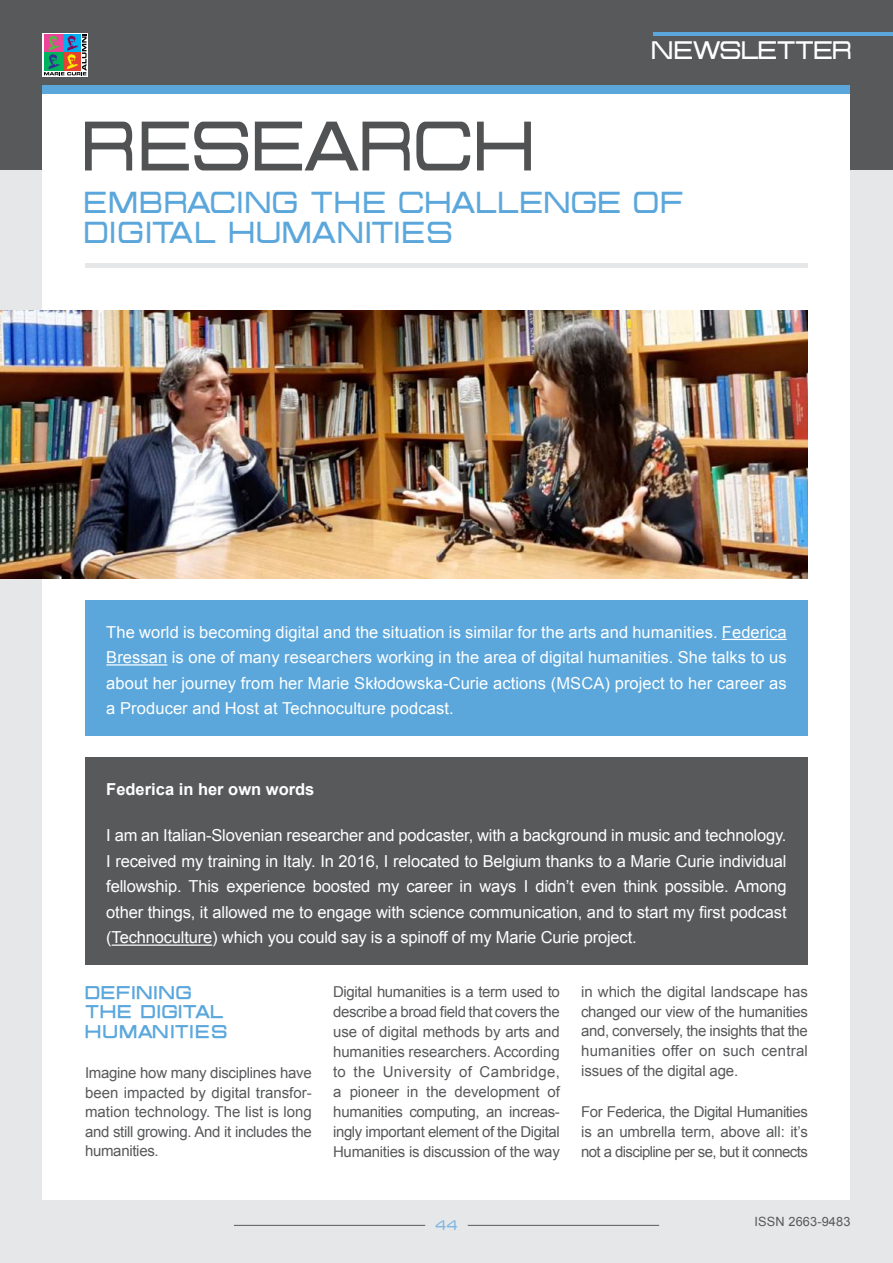
<style>
.page{position:relative;width:893px;height:1263px;background:#e6e7e8}
.page>*{position:absolute;margin:0;border:0;box-sizing:border-box;transform-origin:0 0}
.t1{font:69px "Probert";color:#515254}
.t2{font:30px/30px "Probert";letter-spacing:.02em;color:#5ba7dc}
.t3{font:25.05px "Probert";letter-spacing:-.035em;color:#fff}
.t4{font:700 18px/19.5px "Probert";letter-spacing:.06em;color:#5ba7dc}
.t5{font:16.5px/25.5px "Arial";letter-spacing:-.01em;color:#fff;text-align:justify}
.t6{font:700 16.5px "Arial";color:#fff}
.t7{font:15px/20px "Arial";letter-spacing:-.02em;color:#58595b;text-align:justify}
.t8{font:13.5px "Probert";color:#7cb5e2}
.t9{font:12.75px "Arial";letter-spacing:.01em;color:#58595b}
</style>
<div class="page">
<div style="left:0;top:0;width:893px;height:170px;background:#58595b"></div>
<hr style="left:468px;top:1225px;width:191px;height:1px;background:#58595b">
<hr style="left:234px;top:1225px;width:191px;height:1px;background:#58595b">
<div style="left:43px;top:85px;width:807px;height:1114px;background:#fff"></div>
<div style="left:43px;top:85px;width:807px;height:9px;background:#5ba7dc"></div>
<svg style="left:43px;top:33px;width:45px;height:43px"></svg>
<svg style="left:44px;top:34px;width:43px;height:41px;background:#7e807f"></svg>
<hr style="left:653px;top:33px;width:240px;height:3px;background:#5ba7dc">
<hr style="left:85px;top:264px;width:723px;height:4px;background:#e6e7e8">
<div style="left:85px;top:600px;width:723px;height:136px;background:#5ba7dc"></div>
<hr style="left:722px;top:639px;width:65px;height:1px;background:#fff">
<hr style="left:106px;top:664px;width:61px;height:1px;background:#fff">
<img style="left:0;top:311px;width:808px;height:268px">
<div style="left:85px;top:757px;width:723px;height:207px;background:#58595b"></div>
<hr style="left:112px;top:944px;width:100px;height:2px;background:#fff">
<h3 class="t3" style="left:651px;top:36px;width:202px">NEWSLETTER</h3>
<h1 class="t1" style="left:82px;top:106px;width:454px">RESEARCH</h1>
<h2 class="t2" style="left:84px;top:186px;width:602px">EMBRACING THE CHALLENGE OF<br>DIGITAL HUMANITIES</h2>
<p class="t5" style="left:106px;top:619px;width:682px">The world is becoming digital and the situation is similar for the arts and humanities. Federica Bressan is one of many researchers working in the area of digital humanities. She talks to us about her journey from her Marie Skłodowska-Curie actions (MSCA) project to her career as a Producer and Host at Technoculture podcast.</p>
<p class="t6" style="left:106px;top:778px;width:210px">Federica in her own words</p>
<p class="t5" style="left:106px;top:823px;width:682px">I am an Italian-Slovenian researcher and podcaster, with a background in music and technology.<br>I received my training in Italy. In 2016, I relocated to Belgium thanks to a Marie Curie individual fellowship. This experience boosted my career in ways I didn’t even think possible. Among other things, it allowed me to engage with science communication, and to start my first podcast (Technoculture) which you could say is a spinoff of my Marie Curie project.</p>
<p class="t4" style="left:85px;top:982px;width:144px">DEFINING<br>THE DIGITAL<br>HUMANITIES</p>
<p class="t7" style="left:85px;top:1063px;width:228px;line-height:19.5px">Imagine how many disciplines have been impacted by digital transfor&shy;mation technology. The list is long and still growing. And it includes the humanities.</p>
<p class="t7" style="left:333px;top:982px;width:228px">Digital humanities is a term used to describe a broad field that covers the use of digital methods by arts and humanities researchers. According to the University of Cambridge, a pioneer in the development of humanities computing, an increas&shy;ingly important element of the Digital Humanities is discussion of the way</p>
<p class="t7" style="left:581px;top:982px;width:228px">in which the digital landscape has changed our view of the humanities and, conversely, the insights that the humanities offer on such central issues of the digital age.</p>
<p class="t7" style="left:581px;top:1102px;width:228px">For Federica, the Digital Humanities is an umbrella term, above all: it’s not a discipline per se, but it connects</p>
<p class="t8" style="left:435px;top:1217px;width:24px">44</p>
<p class="t9" style="left:754px;top:1213px;width:97px">ISSN 2663-9483</p>
</div>
